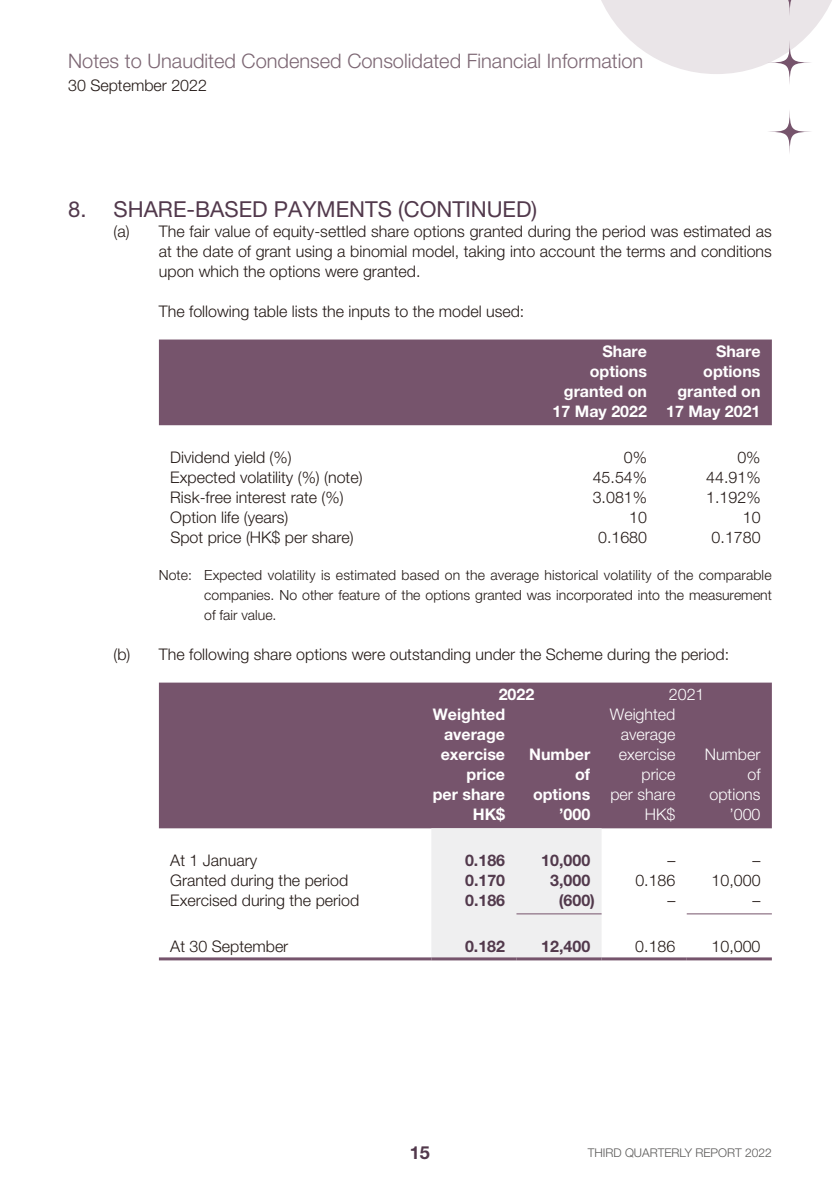
<style>
.page{position:relative;width:840px;height:1191px;background:#fff}
.page>*{position:absolute;margin:0;border:0;box-sizing:border-box;transform-origin:0 0}
.t1{font:22px "Helvetica Neue LT Std";color:#52394c}
.t2{font:300 20px "Helvetica Neue LT Std";color:#7c6673}
.t3{font:700 18px "Helvetica Neue LT Std";color:#52394c}
.t4{font:300 16px/20px "Helvetica Neue LT Std";color:#231916;text-align:justify}
.t5{font:700 16px/20px "Helvetica Neue LT Std";color:#fff;text-align:right}
.t6{font:300 16px/20px "Helvetica Neue LT Std";color:#fff;text-align:right}
.t7{font:700 16px "Helvetica Neue LT Std";color:#52394c}
.t8{font:300 14px/20px "Helvetica Neue LT Std";color:#231916;text-align:justify}
.t9{font:300 12px "Helvetica Neue LT Std";color:#595857}
</style>
<div class="page">
<svg style="left:761px;top:104px;width:55px;height:55px"></svg>
<svg style="left:601px;top:0;width:231px;height:74px"></svg>
<div style="left:159px;top:339px;width:612px;height:86px;background:#76546c"></div>
<div style="left:159px;top:682px;width:612px;height:146px;background:#76546c"></div>
<div style="left:431px;top:828px;width:170px;height:129px;background:#efeff0"></div>
<hr style="left:516px;top:913px;width:85px;height:1px;background:#76546c">
<hr style="left:686px;top:913px;width:85px;height:1px;background:#76546c">
<hr style="left:159px;top:957px;width:272px;height:3px;background:#76546c">
<hr style="left:431px;top:957px;width:85px;height:3px;background:#76546c">
<hr style="left:516px;top:957px;width:85px;height:3px;background:#76546c">
<hr style="left:601px;top:957px;width:85px;height:3px;background:#76546c">
<hr style="left:686px;top:957px;width:85px;height:3px;background:#76546c">
<p class="t2" style="left:68px;top:49px;width:576px">Notes to Unaudited Condensed Consolidated Financial Information</p>
<p class="t4" style="left:68px;top:75px;width:140px">30 September 2022</p>
<h1 class="t1" style="left:68px;top:196px;width:470px">8. SHARE-BASED PAYMENTS (CONTINUED)</h1>
<p class="t4" style="left:159px;top:221px;width:614px;text-indent:-45px">(a) The fair value of equity-settled share options granted during the period was estimated as at the date of grant using a binomial model, taking into account the terms and conditions upon which the options were granted.</p>
<p class="t4" style="left:159px;top:301px;width:367px">The following table lists the inputs to the model used:</p>
<p class="t5" style="left:552px;top:341px;width:96px">Share options granted on<br>17 May 2022</p>
<p class="t5" style="left:665px;top:341px;width:96px">Share options granted on<br>17 May 2021</p>
<p class="t4" style="left:170px;top:446px;width:123px">Dividend yield (%)</p>
<p class="t4" style="left:623px;top:446px;width:25px">0%</p>
<p class="t4" style="left:737px;top:446px;width:25px">0%</p>
<p class="t4" style="left:170px;top:466px;width:194px">Expected volatility (%) (note)</p>
<p class="t4" style="left:592px;top:466px;width:56px">45.54%</p>
<p class="t4" style="left:705px;top:466px;width:56px">44.91%</p>
<p class="t4" style="left:170px;top:486px;width:175px">Risk-free interest rate (%)</p>
<p class="t4" style="left:592px;top:486px;width:56px">3.081%</p>
<p class="t4" style="left:705px;top:486px;width:56px">1.192%</p>
<p class="t4" style="left:170px;top:506px;width:119px">Option life (years)</p>
<p class="t4" style="left:629px;top:506px;width:19px">10</p>
<p class="t4" style="left:742px;top:506px;width:19px">10</p>
<p class="t4" style="left:170px;top:526px;width:185px">Spot price (HK$ per share)</p>
<p class="t4" style="left:597px;top:526px;width:50px">0.1680</p>
<p class="t4" style="left:711px;top:526px;width:50px">0.1780</p>
<p class="t8" style="left:204px;top:564px;width:568px;text-indent:-45px">Note: Expected volatility is estimated based on the average historical volatility of the comparable companies. No other feature of the options granted was incorporated into the measurement of fair value.</p>
<p class="t4" style="left:113px;top:644px;width:616px">(b) The following share options were outstanding under the Scheme during the period:</p>
<p class="t5" style="left:498px;top:684px;width:37px">2022</p>
<p class="t6" style="left:668px;top:684px;width:37px">2021</p>
<p class="t5" style="left:432px;top:704px;width:74px">Weighted average exercise price<br>per share<br>HK$</p>
<p class="t6" style="left:609px;top:704px;width:67px">Weighted average exercise price<br>per share<br>HK$</p>
<p class="t5" style="left:529px;top:744px;width:63px">Number of options ’000</p>
<p class="t6" style="left:704px;top:744px;width:57px">Number of options ’000</p>
<p class="t4" style="left:170px;top:849px;width:88px">At 1 January</p>
<p class="t7" style="left:465px;top:850px;width:42px">0.186</p>
<p class="t7" style="left:541px;top:850px;width:50px">10,000</p>
<p class="t4" style="left:667px;top:849px;width:9px">–</p>
<p class="t4" style="left:752px;top:849px;width:9px">–</p>
<p class="t4" style="left:170px;top:869px;width:179px">Granted during the period</p>
<p class="t7" style="left:465px;top:870px;width:42px">0.170</p>
<p class="t7" style="left:550px;top:870px;width:42px">3,000</p>
<p class="t4" style="left:635px;top:869px;width:42px">0.186</p>
<p class="t4" style="left:711px;top:869px;width:50px">10,000</p>
<p class="t4" style="left:170px;top:889px;width:190px">Exercised during the period</p>
<p class="t7" style="left:465px;top:890px;width:42px">0.186</p>
<p class="t7" style="left:558px;top:890px;width:38px">(600)</p>
<p class="t4" style="left:667px;top:889px;width:9px">–</p>
<p class="t4" style="left:752px;top:889px;width:9px">–</p>
<p class="t4" style="left:170px;top:935px;width:119px">At 30 September</p>
<p class="t7" style="left:465px;top:936px;width:42px">0.182</p>
<p class="t7" style="left:541px;top:936px;width:50px">12,400</p>
<p class="t4" style="left:635px;top:935px;width:42px">0.186</p>
<p class="t4" style="left:711px;top:935px;width:50px">10,000</p>
<p class="t3" style="left:410px;top:1141px;width:22px">15</p>
<p class="t9" style="left:587px;top:1145px;width:186px">THIRD QUARTERLY REPORT 2022</p>
</div>
